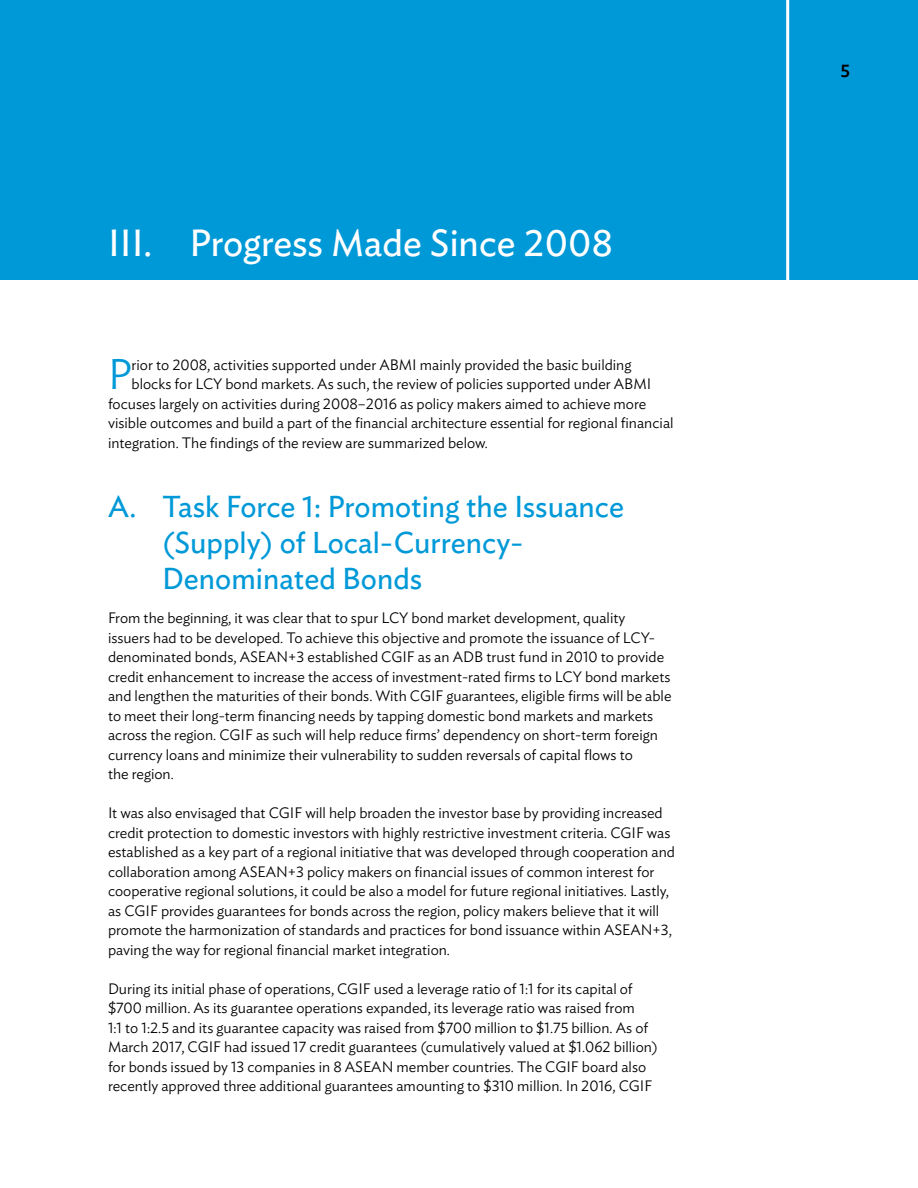
<style>
.page{position:relative;width:918px;height:1188px;background:#fff}
.page>*{position:absolute;margin:0;border:0;box-sizing:border-box;transform-origin:0 0}
.t1{font:300 42.45px "Ideal Sans";color:#0099d8}
.t2{font:37.5px "Ideal Sans";color:#fff}
.t3{font:30px/36px "Ideal Sans";color:#0099d8}
.t4{font:500 18px "Ideal Sans";color:#000}
.t5{font:300 15px/19.5px "Ideal Sans";color:#000}
</style>
<div class="page">
<div style="left:0;top:0;width:918px;height:280px;background:#0099d8"></div>
<hr style="left:786px;top:0;width:3px;height:280px;background:#fff">
<h2 class="t2" style="left:108px;top:214px;width:507px">III . Progress Made Since 2008</h2>
<h1 class="t1" style="left:108px;top:342px;width:25px">P</h1>
<p class="t5" style="left:132px;top:353px;width:501px">rior to 2008, activities supported under ABMI mainly provided the basic building</p>
<p class="t5" style="left:132px;top:373px;width:521px">blocks for LCY bond markets. As such, the review of policies supported under ABMI</p>
<p class="t5" style="left:108px;top:392px;width:540px">focuses largely on activities during 2008–2016 as policy makers aimed to achieve more</p>
<p class="t5" style="left:108px;top:412px;width:567px">visible outcomes and build a part of the financial architecture essential for regional financial</p>
<p class="t5" style="left:108px;top:431px;width:382px">integration. The findings of the review are summarized below.</p>
<h3 class="t3" style="left:162px;top:486px;width:464px;text-indent:-54px">A. Task Force 1: Promoting the Issuance (Supply) of Local-Currency-<br>Denominated Bonds</h3>
<p class="t5" style="left:108px;top:607px;width:565px">From the beginning, it was clear that to spur LCY bond market development, quality<br>issuers had to be developed. To achieve this objective and promote the issuance of LCY&shy;denominated bonds, ASEAN+3 established CGIF as an ADB trust fund in 2010 to provide credit enhancement to increase the access of investment-rated firms to LCY bond markets and lengthen the maturities of their bonds. With CGIF guarantees, eligible firms will be able to meet their long-term financing needs by tapping domestic bond markets and markets across the region. CGIF as such will help reduce firms’ dependency on short-term foreign currency loans and minimize their vulnerability to sudden reversals of capital flows to<br>the region.</p>
<p class="t5" style="left:108px;top:802px;width:569px">It was also envisaged that CGIF will help broaden the investor base by providing increased credit protection to domestic investors with highly restrictive investment criteria. CGIF was established as a key part of a regional initiative that was developed through cooperation and collaboration among ASEAN+3 policy makers on financial issues of common interest for cooperative regional solutions, it could be also a model for future regional initiatives. Lastly, as CGIF provides guarantees for bonds across the region, policy makers believe that it will promote the harmonization of standards and practices for bond issuance within ASEAN+3, paving the way for regional financial market integration.</p>
<p class="t5" style="left:108px;top:977px;width:551px">During its initial phase of operations, CGIF used a leverage ratio of 1:1 for its capital of $700 million. As its guarantee operations expanded, its leverage ratio was raised from<br>1:1 to 1:2.5 and its guarantee capacity was raised from $700 million to $1.75 billion. As of March 2017, CGIF had issued 17 credit guarantees (cumulatively valued at $1.062 billion) for bonds issued by 13 companies in 8 ASEAN member countries. The CGIF board also recently approved three additional guarantees amounting to $310 million. In 2016, CGIF</p>
<p class="t4" style="left:840px;top:57px;width:11px">5</p>
</div>
